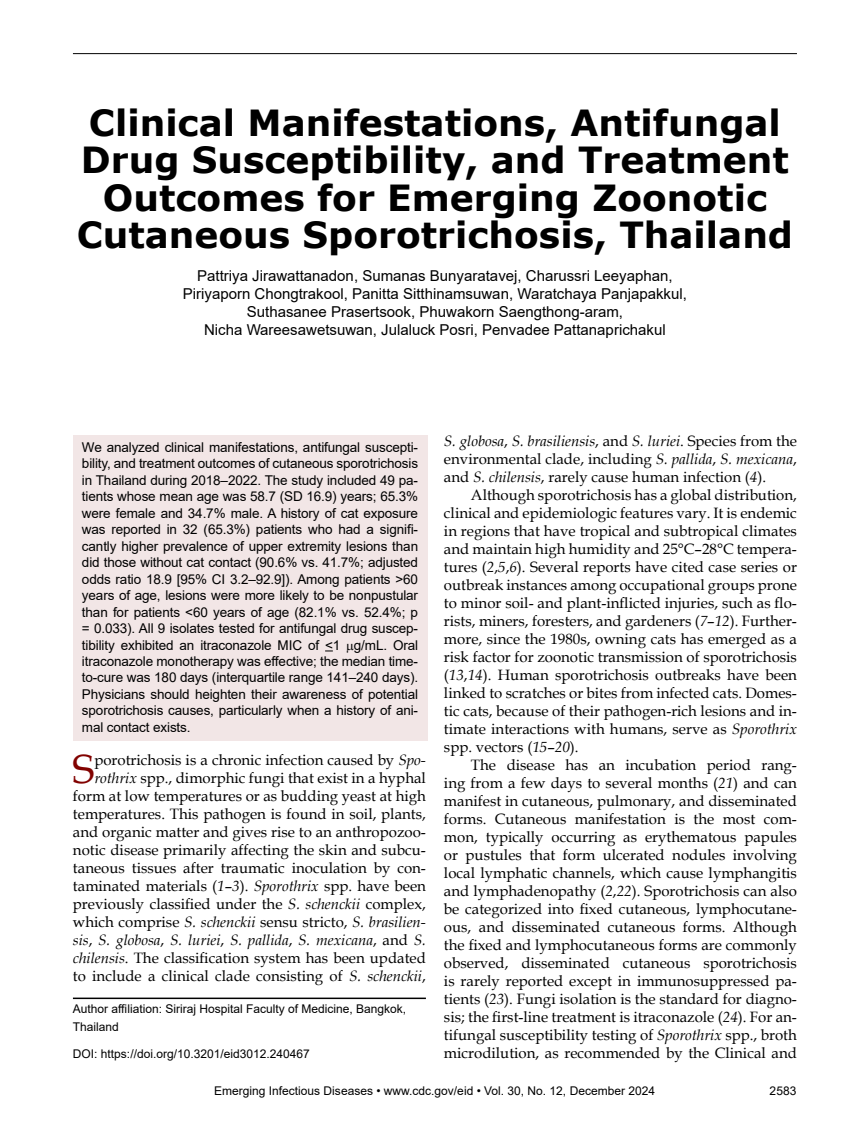
<style>
.page{position:relative;width:851px;height:1134px;background:#fff}
.page>*{position:absolute;margin:0;border:0;box-sizing:border-box;transform-origin:0 0}
.t1{font:40.8px "Book Antiqua";color:#820200}
.t2{font:700 36px/37.5px "Verdana";color:#000;text-align:center}
.t3{font:15px/18px "Book Antiqua";color:#000;text-align:justify}
.t4{font:15px/18px "Arial";color:#000;text-align:center}
.t5{font:13.5px/16.5px "Arial";letter-spacing:-.01em;color:#000;text-align:justify}
.t6{font:12px/18px "Arial";color:#000}
.s1{font-style:italic}
</style>
<div class="page">
<hr style="left:73px;top:53px;width:723px;height:1px;background:#000">
<div style="left:73px;top:435px;width:354px;height:306px;background:#f2e6e6"></div>
<hr style="left:73px;top:998px;width:353px;height:1px;background:#000">
<h2 class="t2" style="left:77px;top:103px;width:717px">Clinical Manifestations, Antifungal Drug Susceptibility, and Treatment Outcomes for Emerging Zoonotic Cutaneous Sporotrichosis, Thailand</h2>
<p class="t4" style="left:183px;top:267px;width:505px">Pattriya Jirawattanadon, Sumanas Bunyaratavej, Charussri Leeyaphan, Piriyaporn Chongtrakool, Panitta Sitthinamsuwan, Waratchaya Panjapakkul, Suthasanee Prasertsook, Phuwakorn Saengthong-aram,<br>Nicha Wareesawetsuwan, Julaluck Posri, Penvadee Pattanaprichakul</p>
<p class="t5" style="left:82px;top:438px;width:338px">We analyzed clinical manifestations, antifungal suscepti&shy;bility, and treatment outcomes of cutaneous sporotrichosis in Thailand during 2018–2022. The study included 49 pa&shy;tients whose mean age was 58.7 (SD 16.9) years; 65.3% were female and 34.7% male. A history of cat exposure was reported in 32 (65.3%) patients who had a signifi&shy;cantly higher prevalence of upper extremity lesions than did those without cat contact (90.6% vs. 41.7%; adjusted odds ratio 18.9 [95% CI 3.2–92.9]). Among patients &gt;60 years of age, lesions were more likely to be nonpustular than for patients &lt;60 years of age (82.1% vs. 52.4%; p = 0.033). All 9 isolates tested for antifungal drug suscep&shy;tibility exhibited an itraconazole MIC of &lt;1 g/mL. Oral itraconazole monotherapy was effective; the median time&shy;to-cure was 180 days (interquartile range 141–240 days).<br>Physicians should heighten their awareness of potential sporotrichosis causes, particularly when a history of ani&shy;mal contact exists.</p>
<p class="t3" style="left:73px;top:751px;width:354px;text-align:right">porotrichosis is a chronic infection caused by <span class="s1">Spo&shy;rothrix</span> spp., dimorphic fungi that exist in a hyphal form at low temperatures or as budding yeast at high temperatures. This pathogen is found in soil, plants, and organic matter and gives rise to an anthropozoo&shy;notic disease primarily affecting the skin and subcu&shy;taneous tissues after traumatic inoculation by con&shy;taminated materials (<span class="s1">1</span>–<span class="s1">3</span>). <span class="s1">Sporothrix</span> spp. have been previously classified under the <span class="s1">S. schenckii</span> complex, which comprise <span class="s1">S. schenckii</span> sensu stricto, <span class="s1">S. brasilien&shy;sis</span>, <span class="s1">S. globosa</span>, <span class="s1">S. luriei</span>, <span class="s1">S. pallida</span>, <span class="s1">S. mexicana</span>, and <span class="s1">S. chilensis</span>. The classification system has been updated to include a clinical clade consisting of <span class="s1">S. schenckii</span>,</p>
<h1 class="t1" style="left:73px;top:741px;width:23px">S</h1>
<p class="t6" style="left:73px;top:999px;width:335px">Author affiliation: Siriraj Hospital Faculty of Medicine, Bangkok,<br>Thailand</p>
<p class="t6" style="left:73px;top:1044px;width:238px">DOI: https://doi.org/10.3201/eid3012.240467</p>
<p class="t3" style="left:444px;top:431px;width:354px"><span class="s1">S. globosa</span>, <span class="s1">S. brasiliensis</span>, and <span class="s1">S. luriei</span>. Species from the environmental clade, including <span class="s1">S. pallida</span>, <span class="s1">S. mexicana</span>, and <span class="s1">S. chilensis</span>, rarely cause human infection (<span class="s1">4</span>).</p>
<p class="t3" style="left:444px;top:485px;width:354px;text-indent:27px">Although sporotrichosis has a global distribution, clinical and epidemiologic features vary. It is endemic in regions that have tropical and subtropical climates and maintain high humidity and 25°C–28°C tempera&shy;tures (<span class="s1">2</span>,<span class="s1">5</span>,<span class="s1">6</span>). Several reports have cited case series or outbreak instances among occupational groups prone to minor soil- and plant-inflicted injuries, such as flo&shy;rists, miners, foresters, and gardeners (<span class="s1">7</span>–<span class="s1">12</span>). Further&shy;more, since the 1980s, owning cats has emerged as a risk factor for zoonotic transmission of sporotrichosis (<span class="s1">13</span>,<span class="s1">14</span>). Human sporotrichosis outbreaks have been linked to scratches or bites from infected cats. Domes&shy;tic cats, because of their pathogen-rich lesions and in&shy;timate interactions with humans, serve as <span class="s1">Sporothrix </span>spp. vectors (<span class="s1">15</span>–<span class="s1">20</span>).</p>
<p class="t3" style="left:444px;top:755px;width:354px;text-indent:27px">The disease has an incubation period rang&shy;ing from a few days to several months (<span class="s1">21</span>) and can manifest in cutaneous, pulmonary, and disseminated forms. Cutaneous manifestation is the most com&shy;mon, typically occurring as erythematous papules or pustules that form ulcerated nodules involving local lymphatic channels, which cause lymphangitis and lymphadenopathy (<span class="s1">2</span>,<span class="s1">22</span>). Sporotrichosis can also be categorized into fixed cutaneous, lymphocutane&shy;ous, and disseminated cutaneous forms. Although the fixed and lymphocutaneous forms are commonly observed, disseminated cutaneous sporotrichosis is rarely reported except in immunosuppressed pa&shy;tients (<span class="s1">23</span>). Fungi isolation is the standard for diagno&shy;sis; the first-line treatment is itraconazole (<span class="s1">24</span>). For an&shy;tifungal susceptibility testing of <span class="s1">Sporothrix</span> spp., broth microdilution, as recommended by the Clinical and</p>
<p class="t6" style="left:214px;top:1082px;width:442px">Emerging Infectious Diseases • www.cdc.gov/eid • Vol. 30, No. 12, December 2024</p>
<p class="t6" style="left:769px;top:1082px;width:28px">2583</p>
</div>
